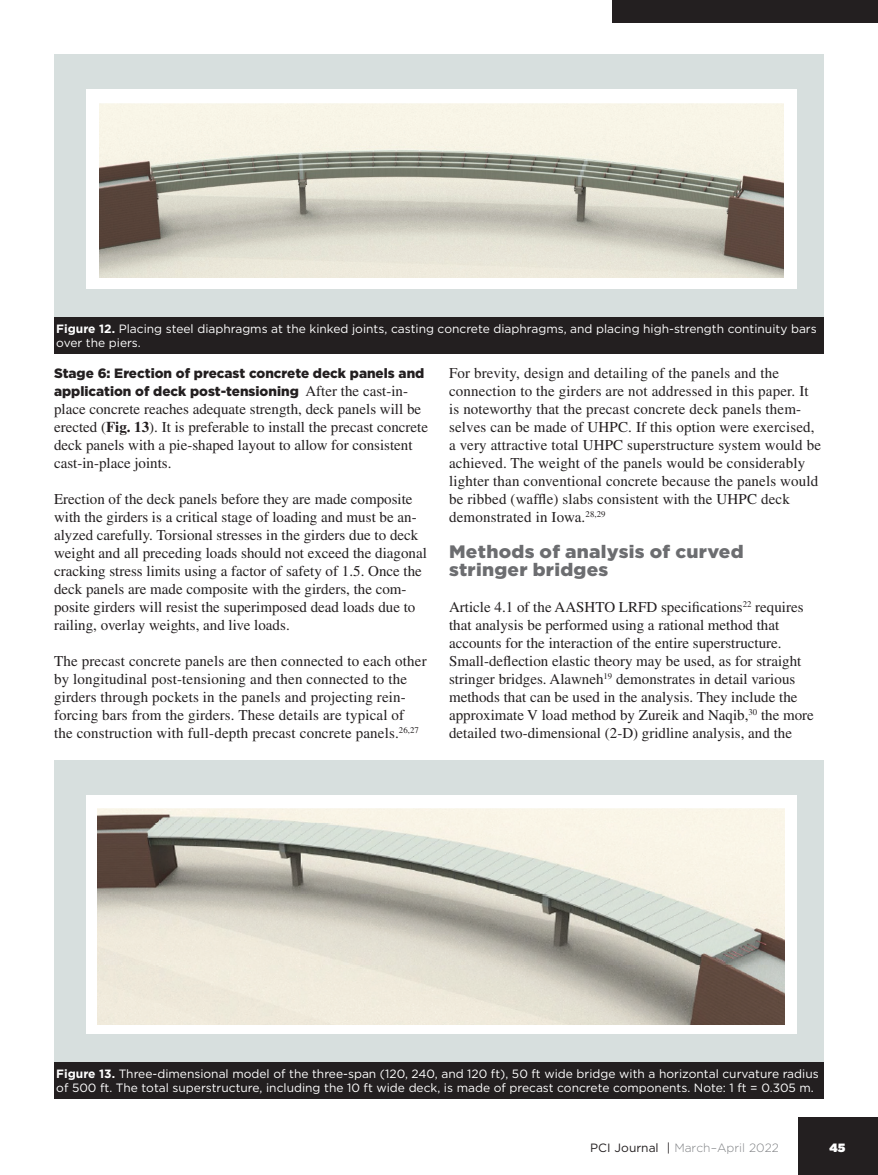
<style>
.page{position:relative;width:878px;height:1175px;background:#fff}
.page>*{position:absolute;margin:0;border:0;box-sizing:border-box;transform-origin:0 0}
.Subhead{font:900 18px/18px "Gotham";letter-spacing:.015em;color:#6c6d70;scale:1.06 1}
.Body{font:15px/18px "Times LT Std";color:#231f20}
.Body-2{font:900 13.5px/18px "Gotham";color:#231f20}
.Figure_caption{font:12px/14.4px "Gotham";color:#fff}
.t1{font:300 12px "Gotham";color:#808285}
.t2{font:900 12px "Gotham";color:#fff}
.s1{font-weight:700}
.s2{font-family:"Times LT Std";font-weight:400;font-size:15px}
.s3{font-weight:400;color:#231f20}
</style>
<div class="page">
<div style="left:612px;top:0;width:266px;height:23px;background:#231f20"></div>
<div style="left:798px;top:1117px;width:80px;height:57px;background:#231f20"></div>
<div style="left:54px;top:54px;width:770px;height:263px;background:#d7dfde"></div>
<div style="left:54px;top:317px;width:770px;height:36px;background:#231f20"></div>
<div style="left:86px;top:89px;width:710px;height:200px;background:#fff"></div>
<img style="left:99px;top:104px;width:684px;height:173px">
<div style="left:54px;top:760px;width:770px;height:302px;background:#d7dfde"></div>
<div style="left:54px;top:1062px;width:770px;height:36px;background:#231f20"></div>
<div style="left:86px;top:795px;width:710px;height:239px;background:#fff"></div>
<img style="left:97px;top:808px;width:687px;height:216px">
<p class="Figure_caption" style="left:56px;top:321px;width:762px"><span class="s1">Figure 12.</span> Placing steel diaphragms at the kinked joints, casting concrete diaphragms, and placing high-strength continuity bars over the piers.</p>
<p class="Body-2" style="left:54px;top:364px;width:372px">Stage 6: Erection of precast concrete deck panels and application of deck post-tensioning <span class="s2">After the cast-in-</span></p>
<p class="Body" style="left:54px;top:400px;width:375px">place concrete reaches adequate strength, deck panels will be erected (<span class="s1">Fig. 13</span>). It is preferable to install the precast concrete deck panels with a pie-shaped layout to allow for consistent cast-in-place joints.</p>
<p class="Body" style="left:54px;top:490px;width:374px">Erection of the deck panels before they are made composite with the girders is a critical stage of loading and must be an&shy;alyzed carefully. Torsional stresses in the girders due to deck weight and all preceding loads should not exceed the diagonal cracking stress limits using a factor of safety of 1.5. Once the deck panels are made composite with the girders, the com&shy;posite girders will resist the superimposed dead loads due to railing, overlay weights, and live loads.</p>
<p class="Body" style="left:54px;top:652px;width:374px">The precast concrete panels are then connected to each other by longitudinal post-tensioning and then connected to the girders through pockets in the panels and projecting rein&shy;forcing bars from the girders. These details are typical of<br>the construction with full-depth precast concrete panels.<sup>26,27</sup></p>
<p class="Body" style="left:449px;top:364px;width:373px">For brevity, design and detailing of the panels and the connection to the girders are not addressed in this paper. It is noteworthy that the precast concrete deck panels them&shy;selves can be made of UHPC. If this option were exercised, a very attractive total UHPC superstructure system would be achieved. The weight of the panels would be considerably lighter than conventional concrete because the panels would be ribbed (waffle) slabs consistent with the UHPC deck demonstrated in Iowa.<sup>28,29</sup></p>
<p class="Subhead" style="left:449px;top:542px;width:279px">Methods of analysis of curved stringer bridges</p>
<p class="Body" style="left:449px;top:598px;width:366px">Article 4.1 of the AASHTO LRFD specifications<sup>22</sup> requires that analysis be performed using a rational method that accounts for the interaction of the entire superstructure.<br>Small-deflection elastic theory may be used, as for straight stringer bridges. Alawneh<sup>19</sup> demonstrates in detail various methods that can be used in the analysis. They include the approximate V load method by Zureik and Naqib,<sup>30</sup> the more detailed two-dimensional (2-D) gridline analysis, and the</p>
<p class="Figure_caption" style="left:56px;top:1066px;width:764px"><span class="s1">Figure 13.</span> Three-dimensional model of the three-span (120, 240, and 120 ft), 50 ft wide bridge with a horizontal curvature radius of 500 ft. The total superstructure, including the 10 ft wide deck, is made of precast concrete components. Note: 1 ft = 0.305 m.</p>
<p class="t1" style="left:590px;top:1140px;width:190px"><span class="s3">PCI Journal</span> <span class="s3">|</span> March–April 2022</p>
<p class="t2" style="left:829px;top:1139px;width:17px">45</p>
</div>
